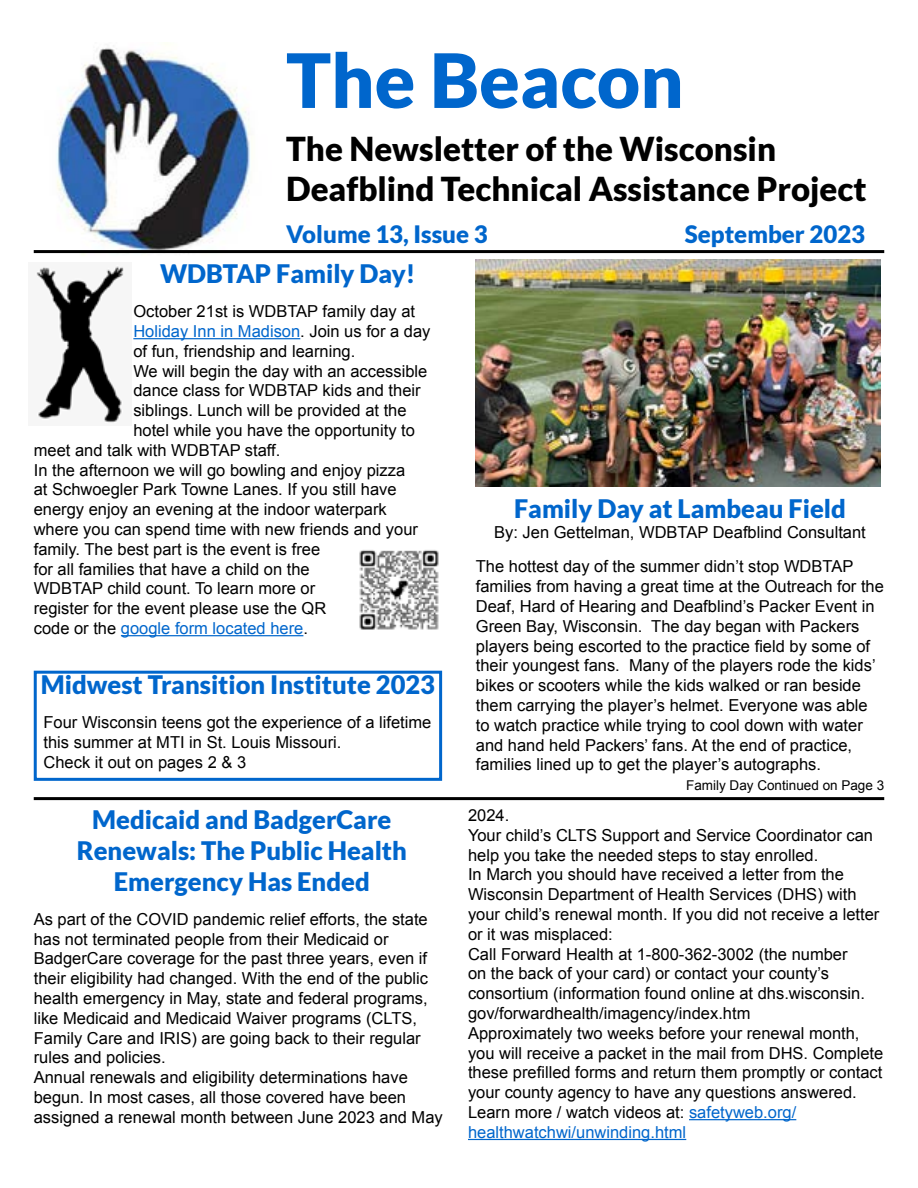
<style>
.page{position:relative;width:918px;height:1188px;background:#fff}
.page>*{position:absolute;margin:0;border:0;box-sizing:border-box;transform-origin:0 0}
.t1{font:900 75px "Lato";color:#06c}
.t2{font:900 33px/39.6px "Lato";color:#000}
.t3{font:900 25.5px/30.6px "Lato";color:#06c;text-align:center}
.t4{font:900 24px "Lato";color:#06c}
.t5{font:16.5px/19.8px "Arial";color:#000}
.t6{font:16.5px "Arial";color:#06c}
.t7{font:13.5px "Arial";color:#000}
.s1{color:#000}
.s2{color:#06c}
</style>
<div class="page">
<img style="left:34px;top:44px;width:237px;height:211px">
<hr style="left:34px;top:250px;width:850px;height:3px;background:#000">
<hr style="left:689px;top:1119px;width:107px;height:1px;background:#06c">
<hr style="left:468px;top:1139px;width:218px;height:1px;background:#06c">
<hr style="left:34px;top:797px;width:850px;height:3px;background:#000">
<hr style="left:133px;top:338px;width:167px;height:1px;background:#06c">
<hr style="left:121px;top:635px;width:182px;height:1px;background:#06c">
<img style="left:359px;top:550px;width:80px;height:80px">
<img style="left:36px;top:266px;width:88px;height:157px">
<div style="left:34px;top:671px;width:408px;height:110px;border:3px solid #06c"></div>
<img style="left:476px;top:260px;width:405px;height:226px">
<h1 class="t1" style="left:286px;top:37px;width:399px">The Beacon</h1>
<h2 class="t2" style="left:286px;top:128px;width:582px">The Newsletter of the Wisconsin<br>Deafblind Technical Assistance Project</h2>
<h3 class="t4" style="left:286px;top:220px;width:203px">Volume 13, Issue 3</h3>
<h3 class="t4" style="left:685px;top:220px;width:182px">September 2023</h3>
<h3 class="t3" style="left:160px;top:258px;width:257px">WDBTAP Family Day!</h3>
<p class="t5" style="left:133px;top:302px;width:283px">October 21st is WDBTAP family day at</p>
<p class="t6" style="left:133px;top:320px;width:299px">Holiday Inn in Madison<span class="s1">. Join us for a day</span></p>
<p class="t5" style="left:133px;top:341px;width:223px">of fun, friendship and learning.</p>
<p class="t5" style="left:133px;top:361px;width:296px">We will begin the day with an accessible</p>
<p class="t5" style="left:133px;top:381px;width:289px">dance class for WDBTAP kids and their</p>
<p class="t5" style="left:133px;top:401px;width:275px">siblings. Lunch will be provided at the</p>
<p class="t5" style="left:133px;top:420px;width:283px">hotel while you have the opportunity to</p>
<p class="t5" style="left:34px;top:440px;width:248px">meet and talk with WDBTAP staff.</p>
<p class="t5" style="left:34px;top:460px;width:373px">In the afternoon we will go bowling and enjoy pizza</p>
<p class="t5" style="left:34px;top:480px;width:364px">at Schwoegler Park Towne Lanes. If you still have</p>
<p class="t5" style="left:34px;top:500px;width:355px">energy enjoy an evening at the indoor waterpark</p>
<p class="t5" style="left:34px;top:519px;width:386px">where you can spend time with new friends and your</p>
<p class="t5" style="left:34px;top:539px;width:288px">family. The best part is the event is free</p>
<p class="t5" style="left:34px;top:559px;width:278px">for all families that have a child on the</p>
<p class="t5" style="left:34px;top:579px;width:283px">WDBTAP child count. To learn more or</p>
<p class="t5" style="left:34px;top:599px;width:294px">register for the event please use the QR</p>
<p class="t6" style="left:34px;top:617px;width:276px"><span class="s1">code or the</span> google form located here<span class="s1">.</span></p>
<h3 class="t3" style="left:41px;top:669px;width:396px">Midwest Transition Institute 2023</h3>
<p class="t5" style="left:44px;top:713px;width:389px">Four Wisconsin teens got the experience of a lifetime this summer at MTI in St. Louis Missouri.<br>Check it out on pages 2 &amp; 3</p>
<h3 class="t3" style="left:77px;top:804px;width:332px">Medicaid and BadgerCare<br>Renewals: The Public Health<br>Emergency Has Ended</h3>
<p class="t5" style="left:34px;top:909px;width:411px">As part of the COVID pandemic relief efforts, the state has not terminated people from their Medicaid or BadgerCare coverage for the past three years, even if their eligibility had changed. With the end of the public health emergency in May, state and federal programs, like Medicaid and Medicaid Waiver programs (CLTS, Family Care and IRIS) are going back to their regular rules and policies.<br>Annual renewals and eligibility determinations have begun. In most cases, all those covered have been assigned a renewal month between June 2023 and May</p>
<h3 class="t3" style="left:514px;top:493px;width:333px">Family Day at Lambeau Field</h3>
<p class="t5" style="left:476px;top:515px;width:392px;line-height:34.2px;text-indent:18px">By: Jen Gettelman, WDBTAP Deafblind Consultant<br>The hottest day of the summer didn’t stop WDBTAP</p>
<p class="t5" style="left:476px;top:577px;width:410px">families from having a great time at the Outreach for the Deaf, Hard of Hearing and Deafblind’s Packer Event in Green Bay, Wisconsin. The day began with Packers players being escorted to the practice field by some of their youngest fans. Many of the players rode the kids’ bikes or scooters while the kids walked or ran beside them carrying the player’s helmet. Everyone was able to watch practice while trying to cool down with water and hand held Packers’ fans. At the end of practice, families lined up to get the player’s autographs.</p>
<p class="t7" style="left:686px;top:777px;width:200px">Family Day Continued on Page 3</p>
<p class="t5" style="left:468px;top:805px;width:417px">2024.<br>Your child’s CLTS Support and Service Coordinator can help you take the needed steps to stay enrolled.<br>In March you should have received a letter from the Wisconsin Department of Health Services (DHS) with your child’s renewal month. If you did not receive a letter or it was misplaced:<br>Call Forward Health at 1-800-362-3002 (the number<br>on the back of your card) or contact your county’s consortium (information found online at dhs.wisconsin. gov/forwardhealth/imagency/index.htm<br>Approximately two weeks before your renewal month, you will receive a packet in the mail from DHS. Complete these prefilled forms and return them promptly or contact your county agency to have any questions answered.<br>Learn more / watch videos at: <span class="s2">safetyweb.org/ healthwatchwi/unwinding.html</span></p>
</div>
